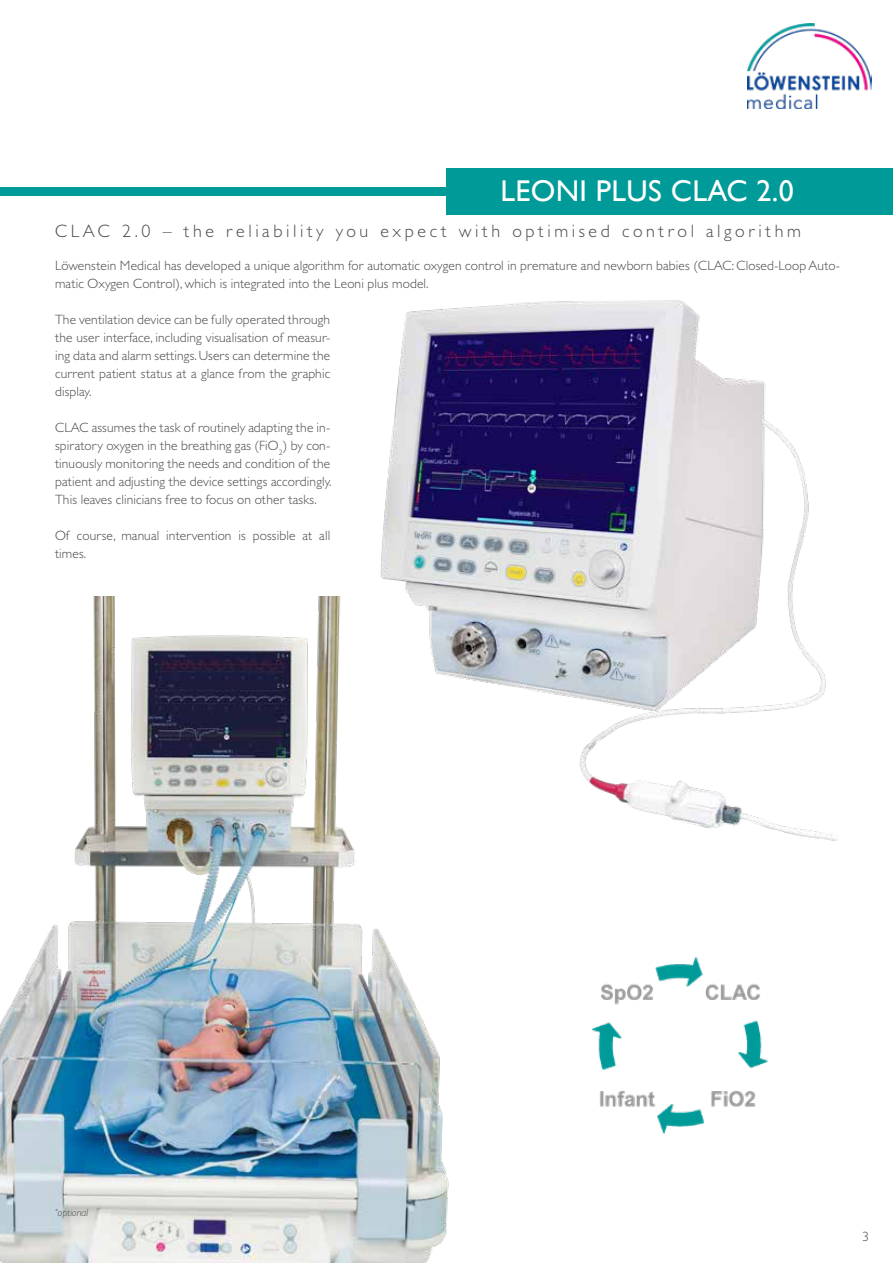
<style>
.page{position:relative;width:893px;height:1263px;background:#fff}
.page>*{position:absolute;margin:0;border:0;box-sizing:border-box;transform-origin:0 0}
.t1{font:30px "Gill Sans";letter-spacing:.01em;color:#fff}
.t2{font:300 18px "Gill Sans MT Pro";letter-spacing:.2em;color:#4a4a49}
.t3{font:300 13.5px/18px "Gill Sans MT Pro";letter-spacing:.01em;color:#4a4a49}
.t4{font:italic 300 10.5px "Gill Sans MT Pro";color:#4a4a49}
</style>
<div class="page">
<div style="left:446px;top:168px;width:447px;height:47px;background:#009a98"></div>
<div style="left:0;top:187px;width:893px;height:9px;background:#009a98"></div>
<img style="left:0;top:596px;width:449px;height:667px">
<img style="left:330px;top:300px;width:509px;height:599px">
<img style="left:747px;top:24px;width:125px;height:85px">
<img style="left:592px;top:957px;width:176px;height:177px">
<h1 class="t1" style="left:500px;top:174px;width:295px">LEONI PLUS CLAC 2.0</h1>
<h2 class="t2" style="left:55px;top:220px;width:748px">CLAC 2.0 – the reliability you expect with optimised control algorithm</h2>
<p class="t3" style="left:55px;top:256px;width:786px">Löwenstein Medical has developed a unique algorithm for automatic oxygen control in premature and newborn babies (CLAC: Closed-Loop Auto&shy;matic Oxygen Control), which is integrated into the Leoni plus model.</p>
<p class="t3" style="left:55px;top:310px;width:277px;text-align:justify">The ventilation device can be fully operated through the user interface, including visualisation of measur&shy;ing data and alarm settings. Users can determine the current patient status at a glance from the graphic display.</p>
<p class="t3" style="left:55px;top:418px;width:278px;text-align:justify">CLAC assumes the task of routinely adapting the in&shy;spiratory oxygen in the breathing gas (FiO<sub>2</sub>) by con&shy;tinuously monitoring the needs and condition of the patient and adjusting the device settings accordingly.<br>This leaves clinicians free to focus on other tasks.</p>
<p class="t3" style="left:55px;top:526px;width:277px">Of course, manual intervention is possible at all times.</p>
<p class="t4" style="left:55px;top:1206px;width:35px"><sup>*</sup>optional</p>
<p class="t3" style="left:863px;top:1227px;width:8px">3</p>
</div>
